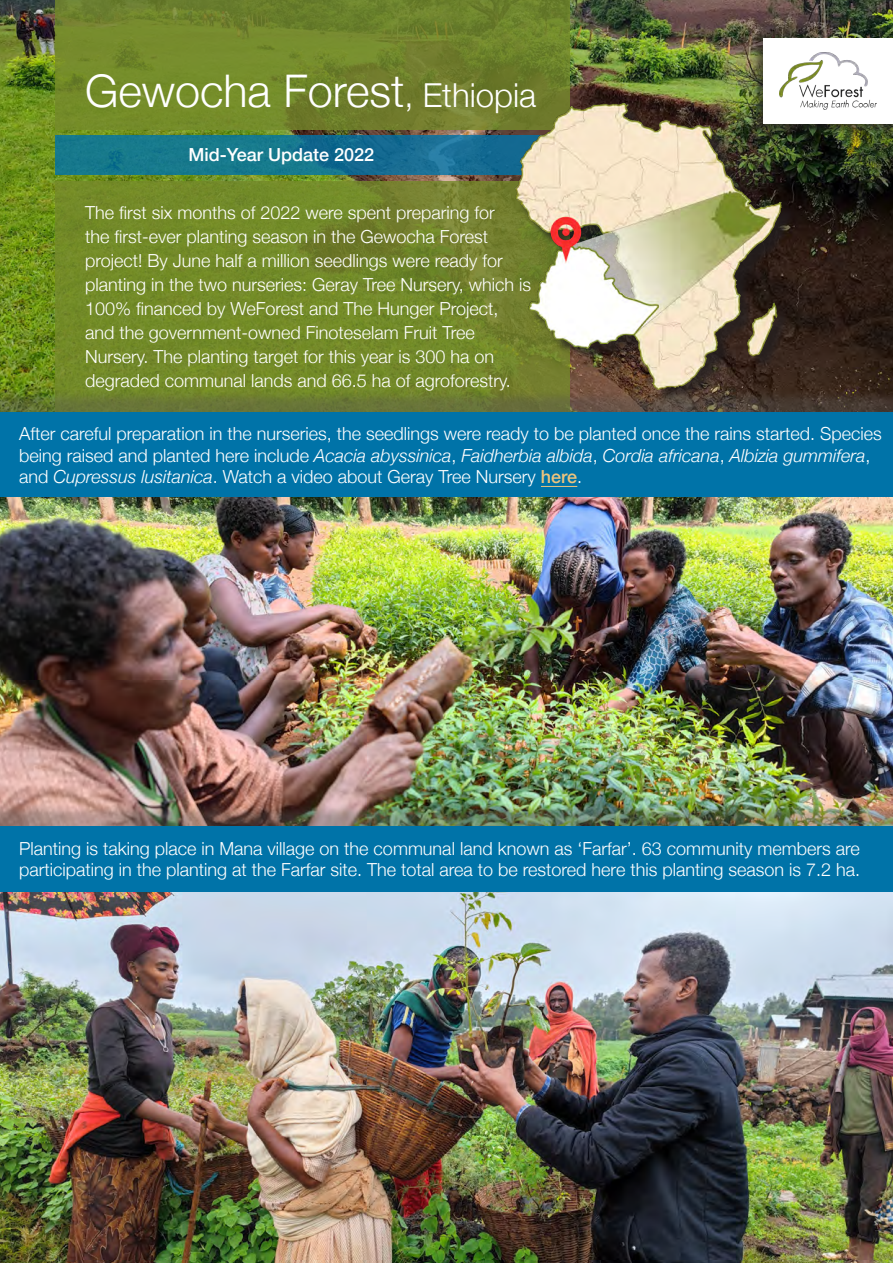
<style>
.page{position:relative;width:893px;height:1263px;background:#fff}
.page>*{position:absolute;margin:0;border:0;box-sizing:border-box;transform-origin:0 0}
.Man_heading{font:300 45px "Helvetica Neue";color:#fff}
.body_black{font:300 18px/24px "Helvetica Neue";color:#fff}
.body_black-2{font:500 18px "Helvetica Neue";color:#fff}
.s1{font-size:33px}
.s2{font-style:italic}
.s3{font-weight:500;color:#edc47d}
</style>
<div class="page">
<img style="left:0;top:0;width:893px;height:389px">
<div style="left:55px;top:181px;width:515px;height:296px;background:#758a2b"></div>
<svg style="left:55px;top:0;width:515px;height:129px;background:#70842b"></svg>
<div style="left:0;top:389px;width:893px;height:119px;background:#585553;opacity:.4"></div>
<div style="left:0;top:412px;width:893px;height:103px;background:#0073a8"></div>
<hr style="left:541px;top:486px;width:36px;height:1px;background:#edc47d">
<div style="left:749px;top:36px;width:144px;height:102px;background:#231f20;opacity:.65"></div>
<div style="left:764px;top:38px;width:129px;height:85px;background:#fff"></div>
<img style="left:783px;top:52px;width:94px;height:58px">
<img style="left:0;top:498px;width:893px;height:305px">
<svg style="left:55px;top:135px;width:441px;height:39px;background:#16738f"></svg>
<img style="left:496px;top:85px;width:304px;height:327px">
<div style="left:0;top:803px;width:893px;height:119px;background:#585553;opacity:.4"></div>
<div style="left:0;top:826px;width:893px;height:102px;background:#0073a8"></div>
<img style="left:0;top:893px;width:893px;height:370px">
<p class="Man_heading" style="left:85px;top:54px;width:453px">Gewocha Forest<span class="s1">, Ethiopia</span></p>
<p class="body_black-2" style="left:188px;top:140px;width:187px">Mid-Year Update 2022</p>
<p class="body_black" style="left:85px;top:199px;width:448px">The first six months of 2022 were spent preparing for<br>the first-ever planting season in the Gewocha Forest project! By June half a million seedlings were ready for planting in the two nurseries: Geray Tree Nursery, which is 100% financed by WeForest and The Hunger Project, and the government-owned Finoteselam Fruit Tree Nursery. The planting target for this year is 300 ha on degraded communal lands and 66.5 ha of agroforestry.</p>
<p class="body_black" style="left:19px;top:422px;width:864px;line-height:21.6px">After careful preparation in the nurseries, the seedlings were ready to be planted once the rains started. Species being raised and planted here include <span class="s2">Acacia abyssinica</span>, <span class="s2">Faidherbia albida</span>, <span class="s2">Cordia africana</span>, <span class="s2">Albizia gummifera</span>, and <span class="s2">Cupressus lusitanica</span>. Watch a video about Geray Tree Nursery <span class="s3">here</span>.</p>
<p class="body_black" style="left:19px;top:836px;width:842px;line-height:21.6px">Planting is taking place in Mana village on the communal land known as ‘Farfar’. 63 community members are participating in the planting at the Farfar site. The total area to be restored here this planting season is 7.2 ha.</p>
</div>
